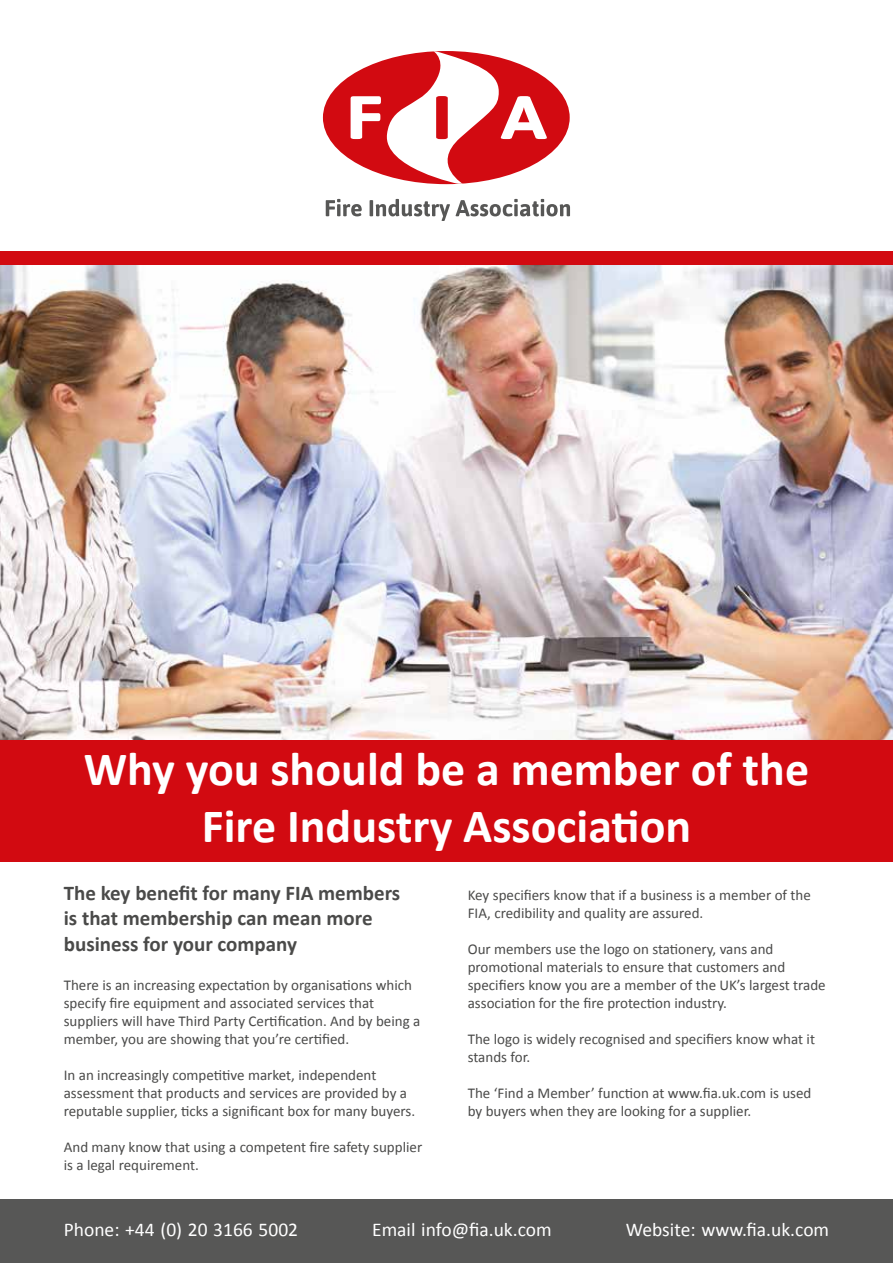
<style>
.page{position:relative;width:893px;height:1263px;background:#fff}
.page>*{position:absolute;margin:0;border:0;box-sizing:border-box;transform-origin:0 0}
.t1{font:700 48px/57.6px "Calibri";color:#fff;text-align:center}
.t2{font:700 21px/25.2px "Calibri";color:#4a4a49}
.t3{font:19.5px "Calibri";color:#fff}
.t4{font:15px/18px "Calibri";color:#4a4a49}
</style>
<div class="page">
<div style="left:0;top:1199px;width:893px;height:64px;background:#575756"></div>
<div style="left:0;top:251px;width:893px;height:142px;background:#d20a11"></div>
<div style="left:0;top:720px;width:893px;height:142px;background:#d20a11"></div>
<img style="left:0;top:266px;width:893px;height:474px">
<div style="left:323px;top:51px;width:247px;height:133px;background:#d20a11;border-radius:50%"></div>
<svg style="left:326px;top:199px;width:36px;height:17px"></svg>
<svg style="left:370px;top:199px;width:80px;height:22px"></svg>
<svg style="left:456px;top:199px;width:114px;height:17px"></svg>
<svg style="left:351px;top:51px;width:196px;height:133px"></svg>
<h1 class="t1" style="left:84px;top:738px;width:727px">Why you should be a member of the<br>Fire Industry Association</h1>
<h2 class="t2" style="left:64px;top:879px;width:338px">The key benefit for many FIA members is that membership can mean more business for your company</h2>
<p class="t4" style="left:64px;top:975px;width:358px">There is an increasing expectation by organisations which specify fire equipment and associated services that suppliers will have Third Party Certification. And by being a member, you are showing that you’re certified.</p>
<p class="t4" style="left:64px;top:1065px;width:353px">In an increasingly competitive market, independent assessment that products and services are provided by a reputable supplier, ticks a significant box for many buyers.</p>
<p class="t4" style="left:64px;top:1137px;width:360px">And many know that using a competent fire safety supplier is a legal requirement.</p>
<p class="t4" style="left:468px;top:885px;width:345px">Key specifiers know that if a business is a member of the<br>FIA, credibility and quality are assured.</p>
<p class="t4" style="left:468px;top:939px;width:359px">Our members use the logo on stationery, vans and promotional materials to ensure that customers and specifiers know you are a member of the UK’s largest trade association for the fire protection industry.</p>
<p class="t4" style="left:468px;top:1029px;width:349px">The logo is widely recognised and specifiers know what it stands for.</p>
<p class="t4" style="left:468px;top:1083px;width:345px">The ‘Find a Member’ function at www.fia.uk.com is used by buyers when they are looking for a supplier.</p>
<h3 class="t3" style="left:64px;top:1217px;width:236px">Phone: +44 (0) 20 3166 5002</h3>
<h3 class="t3" style="left:372px;top:1217px;width:181px">Email info@fia.uk.com</h3>
<h3 class="t3" style="left:626px;top:1217px;width:205px">Website: www.fia.uk.com</h3>
</div>
